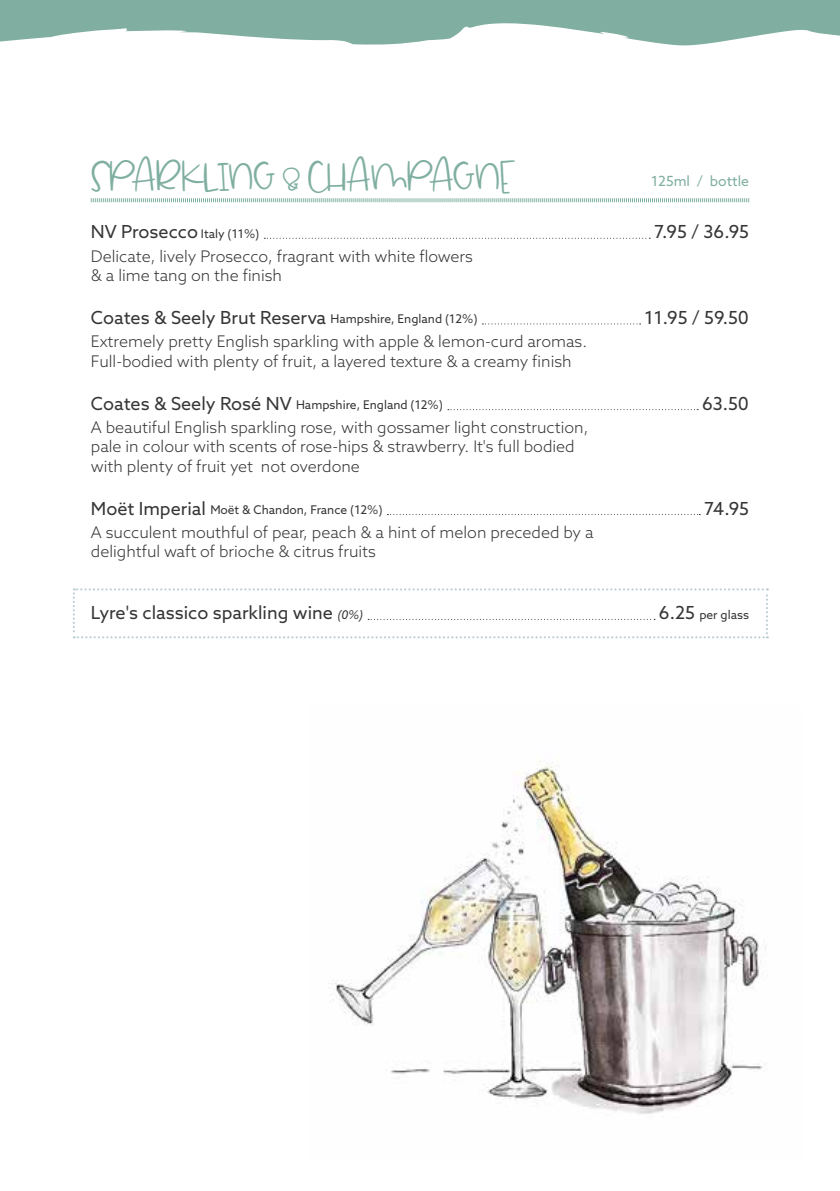
<style>
.page{position:relative;width:840px;height:1191px;background:#fff}
.page>*{position:absolute;margin:0;border:0;box-sizing:border-box;transform-origin:0 0}
.t1{font:22px "Lemon Drop";letter-spacing:-.02em;color:#80afa2}
.t2{font:18px "Azo Sans";color:#353635}
.t3{font:300 16px/19.2px "Azo Sans";color:#353635}
.t4{font:14px "Azo Sans";color:#80afa2}
.t5{font:12px "Azo Sans";color:#353635}
.s1{font-size:12px}
.s2{font-size:18px}
.s3{font-style:italic;font-size:12px}
</style>
<div class="page">
<img style="left:328px;top:760px;width:438px;height:354px">
<svg style="left:90px;top:198px;width:659px;height:5px"></svg>
<svg style="left:264px;top:238px;width:386px;height:1px"></svg>
<svg style="left:482px;top:323px;width:158px;height:1px"></svg>
<svg style="left:447px;top:409px;width:250px;height:1px"></svg>
<svg style="left:387px;top:514px;width:313px;height:1px"></svg>
<svg style="left:0;top:0;width:839px;height:46px;fill:#80afa2"></svg>
<svg style="left:73px;top:588px;width:694px;height:50px"></svg>
<h1 class="t1" style="left:91px;top:166px;width:424px">SPARKLING &amp; CHAMPAGNE</h1>
<p class="t4" style="left:650px;top:172px;width:99px">125ml / bottle</p>
<p class="t2" style="left:91px;top:220px;width:170px">NV Prosecco <span class="s1">Italy (11%)</span></p>
<p class="t2" style="left:653px;top:220px;width:96px">7.95 / 36.95</p>
<p class="t3" style="left:91px;top:246px;width:383px">Delicate, lively Prosecco, fragrant with white flowers &amp; a lime tang on the finish</p>
<p class="t2" style="left:91px;top:306px;width:388px">Coates &amp; Seely Brut Reserva <span class="s1">Hampshire, England (12%)</span></p>
<p class="t2" style="left:644px;top:306px;width:106px">11.95 / 59.50</p>
<p class="t3" style="left:91px;top:332px;width:497px">Extremely pretty English sparkling with apple &amp; lemon-curd aromas.<br>Full-bodied with plenty of fruit, a layered texture &amp; a creamy finish</p>
<p class="t5" style="left:91px;top:397px;width:353px"><span class="s2">Coates &amp; Seely Rosé NV</span> Hampshire, England (12%)</p>
<p class="t2" style="left:701px;top:391px;width:48px">63.50</p>
<p class="t3" style="left:91px;top:417px;width:499px">A beautiful English sparkling rose, with gossamer light construction, pale in colour with scents of rose-hips &amp; strawberry. It's full bodied with plenty of fruit yet not overdone</p>
<p class="t5" style="left:91px;top:502px;width:293px"><span class="s2">Moët Imperial</span> Moët &amp; Chandon, France (12%)</p>
<p class="t2" style="left:703px;top:496px;width:46px">74.95</p>
<p class="t3" style="left:91px;top:522px;width:504px">A succulent mouthful of pear, peach &amp; a hint of melon preceded by a delightful waft of brioche &amp; citrus fruits</p>
<p class="t2" style="left:91px;top:601px;width:274px">Lyre's classico sparkling wine <span class="s3">(0%)</span></p>
<p class="t5" style="left:658px;top:607px;width:92px"><span class="s2">6.25</span> per glass</p>
</div>
